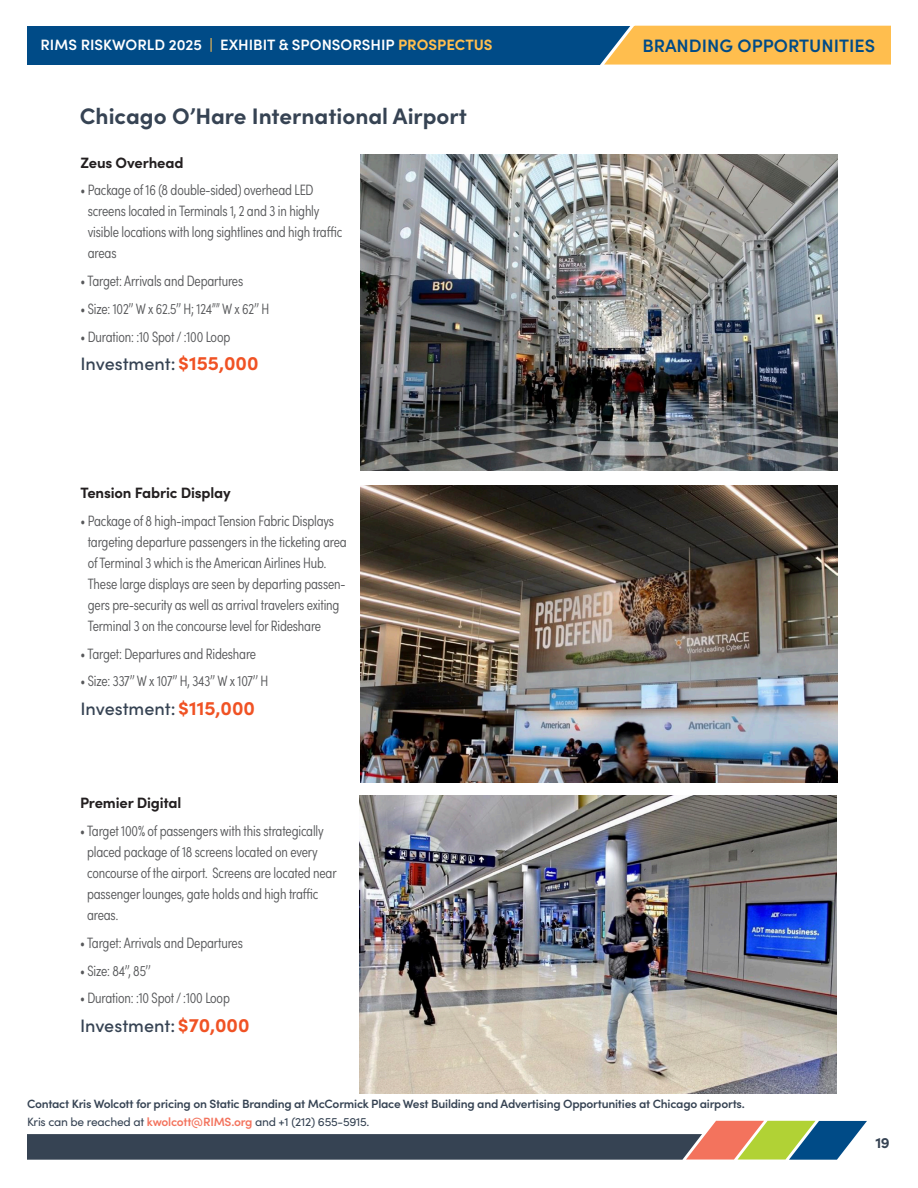
<style>
.page{position:relative;width:918px;height:1188px;background:#fff}
.page>*{position:absolute;margin:0;border:0;box-sizing:border-box;transform-origin:0 0}
.t1{font:700 22.5px "Sofia Pro";color:#364353}
.t2{font:500 18px "Sofia Pro";color:#364353}
.t3{font:600 18px "Sofia Pro";color:#004b87}
.t4{font:300 15px/21px "Sofia Pro Condensed";letter-spacing:-.01em;color:#57585a}
.t5{font:600 15px "Sofia Pro";color:#fff}
.t6{font:700 15px "Sofia Pro";letter-spacing:-.01em;color:#231f20}
.t7{font:700 15px "Sofia Pro";color:#364353}
.t8{font:600 12px/18px "Sofia Pro";letter-spacing:-.02em;color:#364353}
.s1{color:#ffbe4e}
.s2{font-weight:700;color:#ffbe4e}
.s3{font-weight:700;font-size:19.5px;color:#f05224}
.s4{font-weight:400}
.s5{color:#f3735d}
</style>
<div class="page">
<div style="left:27px;top:26px;width:864px;height:39px;background:#004b87"></div>
<svg style="left:27px;top:1121px;width:840px;height:39px"></svg>
<svg style="left:600px;top:25px;width:291px;height:40px"></svg>
<img style="left:360px;top:155px;width:478px;height:316px">
<img style="left:360px;top:485px;width:477px;height:298px">
<img style="left:360px;top:795px;width:477px;height:298px">
<p class="t5" style="left:40px;top:34px;width:454px">RIMS RISKWORLD 2025 <span class="s1">|</span> EXHIBIT &amp; SPONSORSHIP <span class="s2">PROSPECTUS</span></p>
<p class="t3" style="left:642px;top:32px;width:234px">BRANDING OPPORTUNITIES</p>
<p class="t1" style="left:80px;top:99px;width:389px">Chicago O’Hare International Airport</p>
<p class="t6" style="left:80px;top:151px;width:105px">Zeus Overhead</p>
<p class="t4" style="left:88px;top:179px;width:256px;text-indent:-7px">• Package of 16 (8 double-sided) overhead LED screens located in Terminals 1, 2 and 3 in highly visible locations with long sightlines and high traffic areas</p>
<p class="t4" style="left:80px;top:270px;width:164px">• Target: Arrivals and Departures</p>
<p class="t4" style="left:80px;top:297px;width:190px">• Size: 102’’ W x 62.5’’ H; 124”” W x 62’’ H</p>
<p class="t4" style="left:80px;top:325px;width:151px">• Duration: :10 Spot / :100 Loop</p>
<p class="t2" style="left:80px;top:350px;width:180px">Investment:<span class="s3">$155,000</span></p>
<p class="t6" style="left:80px;top:481px;width:152px">Tension Fabric Display</p>
<p class="t4" style="left:88px;top:509px;width:260px;text-indent:-7px">• Package of 8 high-impact Tension Fabric Displays targeting departure passengers in the ticketing area of Terminal 3 which is the American Airlines Hub.<br>These large displays are seen by departing passen&shy;gers pre-security as well as arrival travelers exiting Terminal 3 on the concourse level for Rideshare</p>
<p class="t4" style="left:80px;top:642px;width:177px">• Target: Departures and Rideshare</p>
<p class="t4" style="left:80px;top:670px;width:189px">• Size: 337’’ W x 107’’ H, 343’’ W x 107’’ H</p>
<p class="t2" style="left:80px;top:695px;width:176px">Investment:<span class="s3">$115,000</span></p>
<p class="t6" style="left:80px;top:792px;width:103px">Premier Digital</p>
<p class="t4" style="left:87px;top:820px;width:251px;text-indent:-7px">• Target 100% of passengers with this strategically placed package of 18 screens located on every concourse of the airport. Screens are located near passenger lounges, gate holds and high traffic areas.</p>
<p class="t4" style="left:80px;top:931px;width:164px">• Target: Arrivals and Departures</p>
<p class="t4" style="left:80px;top:959px;width:72px">• Size: 84’’, 85’’</p>
<p class="t4" style="left:80px;top:987px;width:151px">• Duration: :10 Spot / :100 Loop</p>
<p class="t2" style="left:80px;top:1012px;width:171px">Investment:<span class="s3">$70,000</span></p>
<p class="t8" style="left:27px;top:1094px;width:719px">Contact Kris Wolcott for pricing on Static Branding at McCormick Place West Building and Advertising Opportunities at Chicago airports.<br><span class="s4">Kris can be reached at</span> <span class="s5">kwolcott@RIMS.org</span> <span class="s4">and +1 (212) 655-5915.</span></p>
<p class="t7" style="left:875px;top:1131px;width:16px">19</p>
</div>
